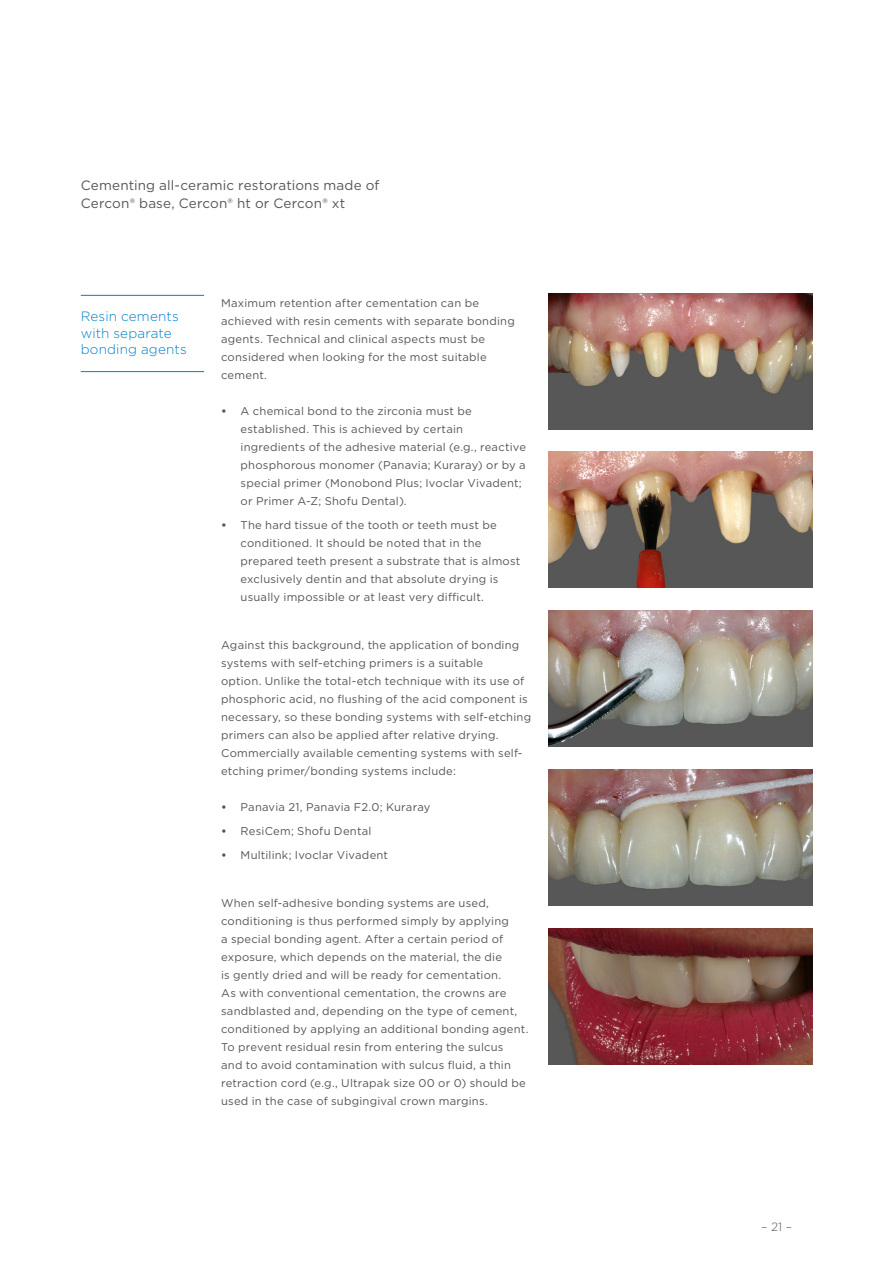
<style>
.page{position:relative;width:893px;height:1263px;background:#fff}
.page>*{position:absolute;margin:0;border:0;box-sizing:border-box;transform-origin:0 0}
.t1{font:13.5px/18px "Gotham";letter-spacing:.01em;color:#565656}
.t2{font:300 13.5px/16.5px "Gotham";letter-spacing:.01em;color:#007fc7}
.t3{font:300 12px "Gotham";color:#565656}
.t4{font:11.25px/18px "Gotham";letter-spacing:.02em;color:#565656}
.s1{font-weight:700}
</style>
<div class="page">
<img style="left:549px;top:293px;width:263px;height:136px">
<img style="left:549px;top:452px;width:263px;height:136px">
<img style="left:549px;top:611px;width:263px;height:136px">
<img style="left:549px;top:770px;width:263px;height:136px">
<img style="left:549px;top:928px;width:263px;height:137px">
<hr style="left:81px;top:295px;width:123px;height:1px;background:#007fc7">
<hr style="left:81px;top:371px;width:123px;height:1px;background:#007fc7">
<p class="t1" style="left:81px;top:176px;width:300px">Cementing all-ceramic restorations made of<br>Cercon® base, Cercon® ht or Cercon® xt</p>
<p class="t2" style="left:81px;top:308px;width:108px">Resin cements with separate bonding agents</p>
<p class="t4" style="left:221px;top:294px;width:295px">Maximum retention after cementation can be achieved with resin cements with separate bonding agents. Technical and clinical aspects must be considered when looking for the most suitable cement.</p>
<p class="t4" style="left:241px;top:402px;width:287px;text-indent:-19px"><span class="s1">•</span> A chemical bond to the zirconia must be established. This is achieved by certain ingredients of the adhesive material (e.g., reactive phosphorous monomer (Panavia; Kuraray) or by a special primer (Monobond Plus; Ivoclar Vivadent; or Primer A-Z; Shofu Dental).</p>
<p class="t4" style="left:241px;top:516px;width:281px;text-indent:-19px"><span class="s1">•</span> The hard tissue of the tooth or teeth must be conditioned. It should be noted that in the prepared teeth present a substrate that is almost exclusively dentin and that absolute drying is usually impossible or at least very difficult.</p>
<p class="t4" style="left:221px;top:636px;width:312px">Against this background, the application of bonding systems with self-etching primers is a suitable<br>option. Unlike the total-etch technique with its use of phosphoric acid, no flushing of the acid component is necessary, so these bonding systems with self-etching primers can also be applied after relative drying.<br>Commercially available cementing systems with self&shy;etching primer/bonding systems include:</p>
<p class="t4" style="left:221px;top:798px;width:211px"><span class="s1">•</span> Panavia 21, Panavia F2.0; Kuraray</p>
<p class="t4" style="left:221px;top:822px;width:152px"><span class="s1">•</span> ResiCem; Shofu Dental</p>
<p class="t4" style="left:221px;top:846px;width:169px"><span class="s1">•</span> Multilink; Ivoclar Vivadent</p>
<p class="t4" style="left:221px;top:894px;width:309px">When self-adhesive bonding systems are used, conditioning is thus performed simply by applying<br>a special bonding agent. After a certain period of exposure, which depends on the material, the die<br>is gently dried and will be ready for cementation.<br>As with conventional cementation, the crowns are sandblasted and, depending on the type of cement, conditioned by applying an additional bonding agent.<br>To prevent residual resin from entering the sulcus<br>and to avoid contamination with sulcus fluid, a thin retraction cord (e.g., Ultrapak size 00 or 0) should be used in the case of subgingival crown margins.</p>
<p class="t3" style="left:761px;top:1219px;width:32px">– 21 –</p>
</div>
